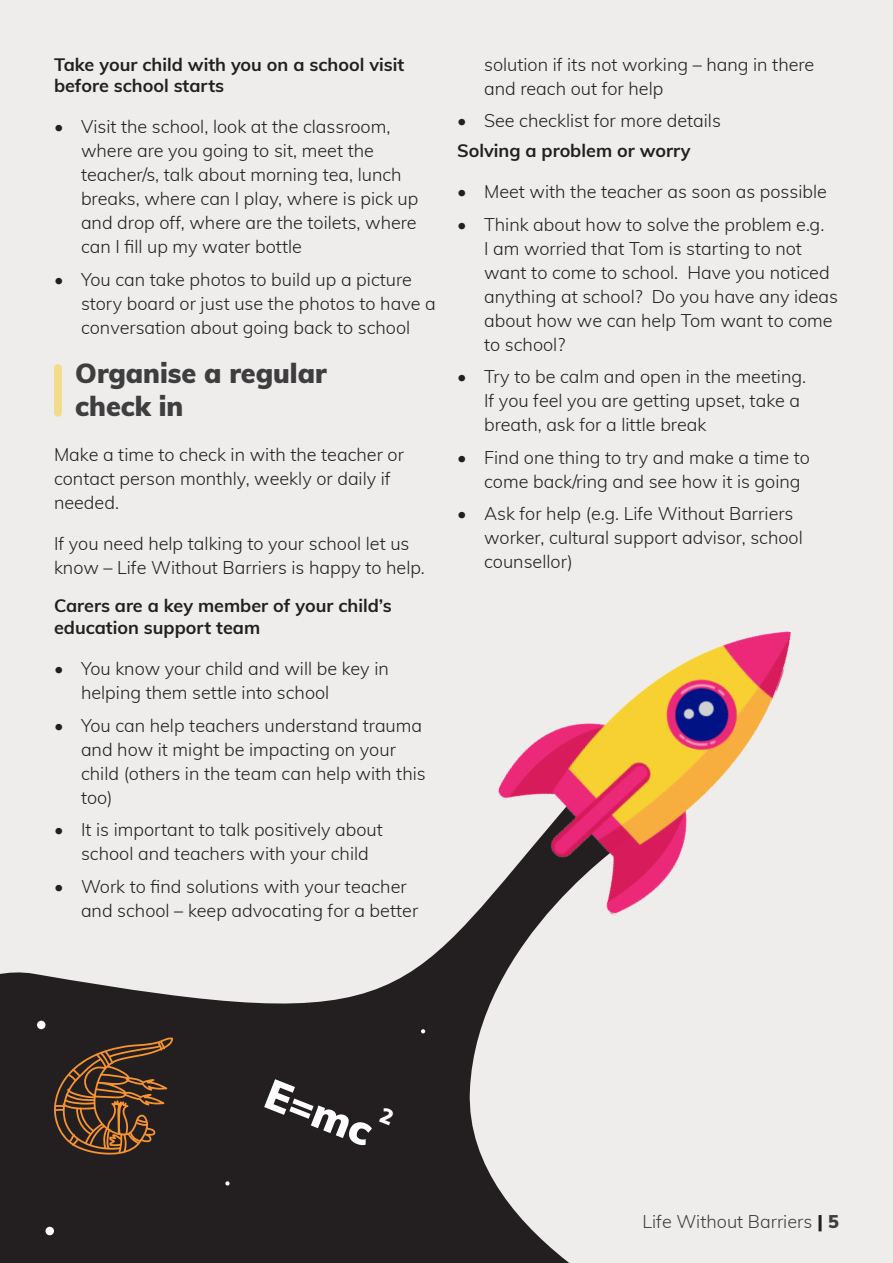
<style>
.page{position:relative;width:893px;height:1263px;background:#efedec}
.page>*{position:absolute;margin:0;border:0;box-sizing:border-box;transform-origin:0 0}
.t1{font:900 42px "Muli";color:#fff}
.t2{font:900 27px/32.4px "Muli";color:#3e3e3f}
.t3{font:300 18px/24px "Muli";color:#231f20}
.Bold{font:700 18px/21.6px "Muli";color:#231f20}
.t4{font:300 18px "Muli";color:#3e3e3f}
.s1{font-weight:900;color:#231f20}
.s2{font-weight:900}
</style>
<div class="page">
<svg style="left:0;top:917px;width:569px;height:346px;fill:#231f20"></svg>
<img style="left:472px;top:631px;width:319px;height:310px">
<div style="left:37px;top:1021px;width:8px;height:8px;background:#fff;border-radius:50%"></div>
<svg style="left:421px;top:1029px;width:4px;height:4px"></svg>
<div style="left:45px;top:1227px;width:9px;height:8px;background:#fff;border-radius:50%"></div>
<svg style="left:225px;top:1181px;width:5px;height:4px"></svg>
<svg style="left:54px;top:1037px;width:119px;height:117px;background:#503823"></svg>
<div style="left:54px;top:364px;width:8px;height:53px;background:#f2dc89;border-radius:4px"></div>
<svg style="left:379px;top:1107px;width:16px;height:18px"></svg>
<p class="Bold" style="left:54px;top:52px;width:352px">Take your child with you on a school visit before school starts</p>
<p class="t3" style="left:81px;top:114px;width:339px;text-indent:-27px">• Visit the school, look at the classroom, where are you going to sit, meet the teacher/s, talk about morning tea, lunch breaks, where can I play, where is pick up and drop off, where are the toilets, where can I fill up my water bottle</p>
<p class="t3" style="left:81px;top:266px;width:356px;text-indent:-27px">• You can take photos to build up a picture story board or just use the photos to have a conversation about going back to school</p>
<h2 class="t2" style="left:75px;top:356px;width:253px">Organise a regular check in</h2>
<p class="t3" style="left:54px;top:441px;width:351px">Make a time to check in with the teacher or contact person monthly, weekly or daily if needed.</p>
<p class="t3" style="left:54px;top:530px;width:372px">If you need help talking to your school let us know – Life Without Barriers is happy to help.</p>
<p class="Bold" style="left:54px;top:594px;width:339px">Carers are a key member of your child’s education support team</p>
<p class="t3" style="left:81px;top:656px;width:309px;text-indent:-27px">• You know your child and will be key in helping them settle into school</p>
<p class="t3" style="left:81px;top:712px;width:346px;text-indent:-27px">• You can help teachers understand trauma and how it might be impacting on your child (others in the team can help with this too)</p>
<p class="t3" style="left:81px;top:817px;width:303px;text-indent:-27px">• It is important to talk positively about school and teachers with your child</p>
<p class="t3" style="left:81px;top:873px;width:339px;text-indent:-27px">• Work to find solutions with your teacher and school – keep advocating for a better</p>
<p class="t3" style="left:484px;top:51px;width:332px">solution if its not working – hang in there and reach out for help</p>
<p class="t3" style="left:457px;top:108px;width:265px">• See checklist for more details</p>
<p class="Bold" style="left:457px;top:139px;width:235px">Solving a problem or worry</p>
<p class="t3" style="left:457px;top:179px;width:371px">• Meet with the teacher as soon as possible</p>
<p class="t3" style="left:484px;top:211px;width:356px;text-indent:-27px">• Think about how to solve the problem e.g.<br>I am worried that Tom is starting to not want to come to school. Have you noticed anything at school? Do you have any ideas about how we can help Tom want to come to school?</p>
<p class="t3" style="left:484px;top:364px;width:323px;text-indent:-27px">• Try to be calm and open in the meeting.<br>If you feel you are getting upset, take a breath, ask for a little break</p>
<p class="t3" style="left:484px;top:444px;width:327px;text-indent:-27px">• Find one thing to try and make a time to come back/ring and see how it is going</p>
<p class="t3" style="left:484px;top:501px;width:320px;text-indent:-27px">• Ask for help (e.g. Life Without Barriers worker, cultural support advisor, school counsellor)</p>
<p class="t1" style="left:278px;top:1063px;width:113px;rotate:21deg">E=mc</p>
<p class="t4" style="left:642px;top:1208px;width:198px">Life Without Barriers <span class="s1">|</span> <span class="s2">5</span></p>
</div>
